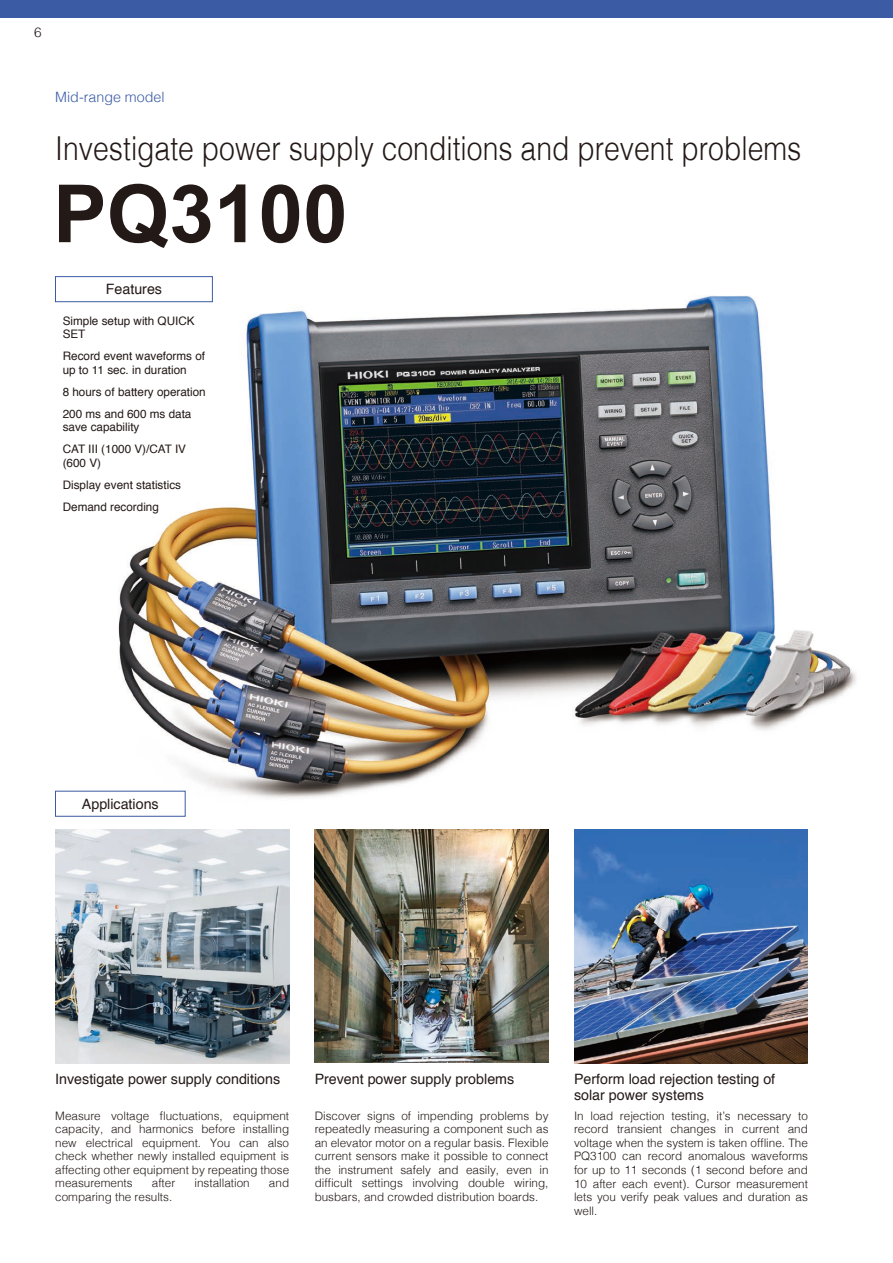
<style>
.page{position:relative;width:893px;height:1263px;background:#fff}
.page>*{position:absolute;margin:0;border:0;box-sizing:border-box;transform-origin:0 0}
.t1{font:700 80.25px "Arial";color:#231916}
.t2{font:300 33px "Helvetica";color:#231916;scale:.86 1}
.t3{font:14.25px/16.5px "Helvetica";color:#231916}
.t4{font:300 14.25px "Helvetica";color:#3b5ca4}
.t5{font:300 13.5px "Helvetica";color:#231916}
.t6{font:300 11.7px/13.5px "Helvetica";color:#231916;text-align:justify}
.t7{font:11.7px/22px "Helvetica";color:#231916}
</style>
<div class="page">
<img style="left:93px;top:295px;width:763px;height:558px">
<div style="left:0;top:0;width:893px;height:17px;background:#3b5ca4"></div>
<img style="left:55px;top:829px;width:234px;height:234px">
<img style="left:315px;top:829px;width:234px;height:234px">
<img style="left:574px;top:829px;width:234px;height:234px">
<div style="left:55px;top:791px;width:130px;height:25px;background:#fff"></div>
<div style="left:55px;top:277px;width:157px;height:25px;background:#fff"></div>
<div style="left:55px;top:276px;width:158px;height:26px;border:1px solid #3b5ca4"></div>
<p class="t5" style="left:34px;top:21px;width:9px">6</p>
<p class="t4" style="left:55px;top:84px;width:111px">Mid-range model</p>
<h2 class="t2" style="left:55px;top:120px;width:869px">Investigate power supply conditions and prevent problems</h2>
<h1 class="t1" style="left:53px;top:161px;width:296px">PQ3100</h1>
<p class="t3" style="left:106px;top:281px;width:58px">Features</p>
<p class="t7" style="left:63px;top:314px;width:133px;line-height:13.5px">Simple setup with QUICK<br>SET</p>
<p class="t7" style="left:63px;top:350px;width:144px;line-height:13.5px">Record event waveforms of up to 11 sec. in duration</p>
<p class="t7" style="left:63px;top:381px;width:145px">8 hours of battery operation<br>200 ms and 600 ms data</p>
<p class="t7" style="left:63px;top:416px;width:125px">save capability<br>CAT III (1000 V)/CAT IV</p>
<p class="t7" style="left:63px;top:452px;width:120px">(600 V)<br>Display event statistics<br>Demand recording</p>
<p class="t3" style="left:82px;top:796px;width:78px">Applications</p>
<p class="t3" style="left:55px;top:1071px;width:226px">Investigate power supply conditions</p>
<p class="t3" style="left:315px;top:1071px;width:201px">Prevent power supply problems</p>
<p class="t3" style="left:574px;top:1071px;width:203px">Perform load rejection testing of solar power systems</p>
<p class="t6" style="left:55px;top:1108px;width:235px">Measure voltage fluctuations, equipment capacity, and harmonics before installing new electrical equipment. You can also check whether newly installed equipment is affecting other equipment by repeating those measurements</p>
<p class="t6" style="left:152px;top:1176px;width:25px">after</p>
<p class="t6" style="left:194px;top:1176px;width:57px">installation</p>
<p class="t6" style="left:269px;top:1176px;width:22px">and</p>
<p class="t6" style="left:55px;top:1189px;width:119px">comparing the results.</p>
<p class="t6" style="left:315px;top:1108px;width:235px">Discover signs of impending problems by repeatedly measuring a component such as an elevator motor on a regular basis. Flexible current sensors make it possible to connect the instrument safely and easily, even in difficult settings involving double wiring, busbars, and crowded distribution boards.</p>
<p class="t6" style="left:574px;top:1108px;width:235px">In load rejection testing, it’s necessary to record transient changes in current and voltage when the system is taken offline. The PQ3100 can record anomalous waveforms for up to 11 seconds (1 second before and 10 after each event). Cursor measurement lets you verify peak values and duration as well.</p>
</div>
